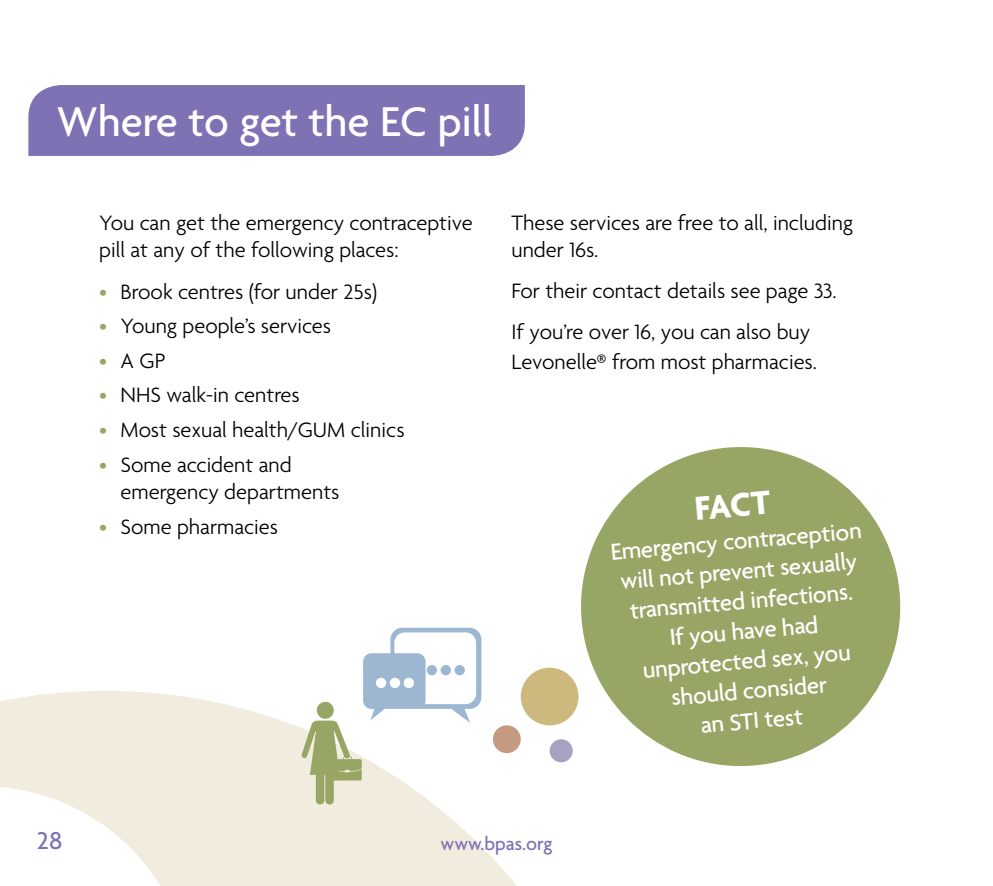
<style>
.page{position:relative;width:993px;height:886px;background:#fff}
.page>*{position:absolute;margin:0;border:0;box-sizing:border-box;transform-origin:0 0}
.t1{font:500 45px "Agenda";color:#fff}
.t2{font:700 36px "Agenda";color:#fff}
.t3{font:500 26.25px "Agenda";color:#7e71b4}
.t4{font:500 25px/30px "Agenda";color:#fff;text-align:center}
.t5{font:300 22.5px/27px "Agenda";color:#000}
.t6{font:500 20px "Agenda";color:#7e71b4}
.s1{color:#97a665}
</style>
<div class="page">
<svg style="left:0;top:691px;width:573px;height:195px;fill:#f2ecde"></svg>
<svg style="left:0;top:786px;width:192px;height:100px"></svg>
<div style="left:28px;top:85px;width:496px;height:71px;background:#7e71b4"></div>
<svg style="left:573px;top:447px;width:328px;height:319px;fill:#97a665"></svg>
<svg style="left:301px;top:628px;width:180px;height:176px"></svg>
<div style="left:549px;top:739px;width:23px;height:23px;background:#a9a1c1;border-radius:50%"></div>
<div style="left:520px;top:668px;width:58px;height:57px;background:#cdb87e;border-radius:50%"></div>
<div style="left:492px;top:725px;width:28px;height:28px;background:#c49a81;border-radius:50%"></div>
<h1 class="t1" style="left:57px;top:94px;width:437px">Where to get the EC pill</h1>
<p class="t5" style="left:99px;top:209px;width:375px">You can get the emergency contraceptive pill at any of the following places:</p>
<p class="t5" style="left:99px;top:277px;width:279px"><span class="s1">•</span> Brook centres (for under 25s)</p>
<p class="t5" style="left:99px;top:312px;width:233px"><span class="s1">•</span> Young people’s services</p>
<p class="t5" style="left:99px;top:347px;width:68px"><span class="s1">•</span> A GP</p>
<p class="t5" style="left:99px;top:381px;width:202px"><span class="s1">•</span> NHS walk-in centres</p>
<p class="t5" style="left:99px;top:416px;width:307px"><span class="s1">•</span> Most sexual health/GUM clinics</p>
<p class="t5" style="left:120px;top:450px;width:220px;text-indent:-21px"><span class="s1">•</span> Some accident and emergency departments</p>
<p class="t5" style="left:99px;top:512px;width:180px"><span class="s1">•</span> Some pharmacies</p>
<p class="t5" style="left:511px;top:209px;width:343px">These services are free to all, including under 16s.</p>
<p class="t5" style="left:511px;top:270px;width:326px;line-height:41.2px">For their contact details see page 33.<br>If you’re over 16, you can also buy</p>
<p class="t5" style="left:511px;top:348px;width:307px">Levonelle® from most pharmacies.</p>
<h2 class="t2" style="left:692px;top:486px;width:77px;rotate:-5deg">FACT</h2>
<p class="t4" style="left:609px;top:536px;width:253px;rotate:-5deg">Emergency contraception will not prevent sexually transmitted infections.<br>If you have had unprotected sex, you should consider<br>an STI test</p>
<p class="t3" style="left:37px;top:825px;width:27px">28</p>
<p class="t6" style="left:440px;top:831px;width:113px">www.bpas.org</p>
</div>
